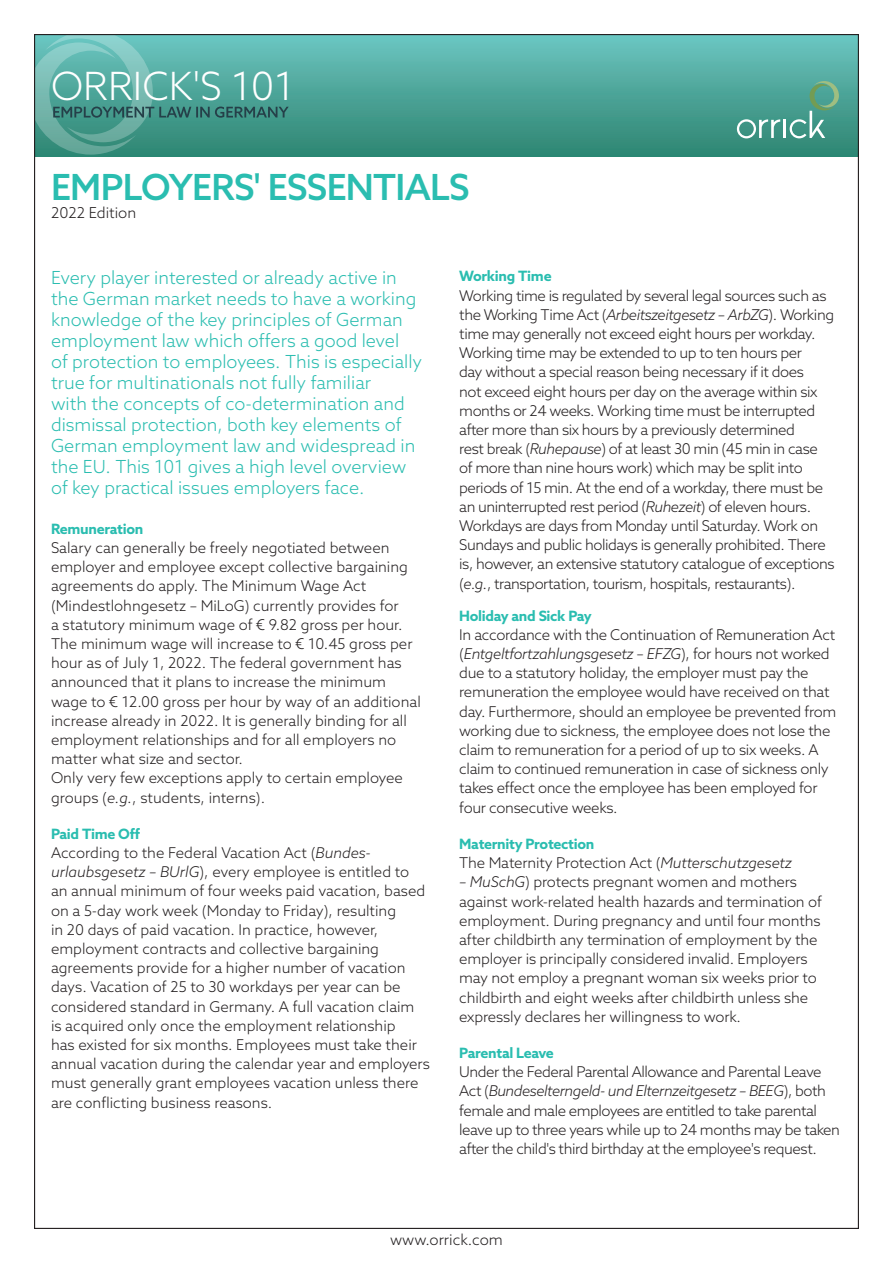
<style>
.page{position:relative;width:893px;height:1263px;background:#fff}
.page>*{position:absolute;margin:0;border:0;box-sizing:border-box;transform-origin:0 0}
.t1{font:300 39px "Azo Sans";color:#fff}
.t2{font:500 36px "Azo Sans";letter-spacing:-.02em;color:#2abdb0}
.t3{font:300 18px/21px "Azo Sans";color:#2abdb0}
.t4{font:300 15px "Azo Sans";color:#231f20}
.t5{font:300 14.85px/19.2px "Azo Sans";letter-spacing:-.02em;color:#231f20}
.t6{font:300 14.85px/19.2px "Azo Sans";color:#231f20}
.t7{font:700 14.25px "Azo Sans";letter-spacing:-.02em;color:#2abdb0}
.s1{font-style:italic}
</style>
<div class="page">
<div style="left:34px;top:34px;width:825px;height:123px;background:linear-gradient(to bottom,#6cc6c1,#2d8470)"></div>
<hr style="left:783px;top:120px;width:3px;height:18px;background:#fff">
<svg style="left:790px;top:81px;width:49px;height:57px;background:#5ca693"></svg>
<svg style="left:737px;top:119px;width:43px;height:19px"></svg>
<svg style="left:36px;top:36px;width:253px;height:119px;background:#52a59a"></svg>
<h1 class="t1" style="left:51px;top:61px;width:244px">ORRICK'S 101</h1>
<h2 class="t2" style="left:51px;top:164px;width:420px">EMPLOYERS' ESSENTIALS</h2>
<p class="t4" style="left:51px;top:203px;width:87px">2022 Edition</p>
<p class="t3" style="left:51px;top:267px;width:373px">Every player interested or already active in the German market needs to have a working knowledge of the key principles of German employment law which offers a good level<br>of protection to employees. This is especially true for multinationals not fully familiar<br>with the concepts of co-determination and dismissal protection, both key elements of German employment law and widespread in the EU. This 101 gives a high level overview of key practical issues employers face.</p>
<p class="t7" style="left:51px;top:519px;width:94px">Remuneration</p>
<p class="t6" style="left:51px;top:538px;width:371px">Salary can generally be freely negotiated between employer and employee except collective bargaining agreements do apply. The Minimum Wage Act (Mindestlohngesetz – MiLoG) currently provides for<br>a statutory minimum wage of € 9.82 gross per hour.<br>The minimum wage will increase to € 10.45 gross per hour as of July 1, 2022. The federal government has announced that it plans to increase the minimum wage to € 12.00 gross per hour by way of an additional increase already in 2022. It is generally binding for all employment relationships and for all employers no matter what size and sector.<br>Only very few exceptions apply to certain employee groups (<span class="s1">e.g.</span>, students, interns).</p>
<p class="t7" style="left:51px;top:824px;width:91px">Paid Time Off</p>
<p class="t6" style="left:51px;top:843px;width:381px">According to the Federal Vacation Act (<span class="s1">Bundes&shy;urlaubsgesetz – BUrlG</span>), every employee is entitled to<br>an annual minimum of four weeks paid vacation, based on a 5-day work week (Monday to Friday), resulting<br>in 20 days of paid vacation. In practice, however, employment contracts and collective bargaining agreements provide for a higher number of vacation days. Vacation of 25 to 30 workdays per year can be considered standard in Germany. A full vacation claim<br>is acquired only once the employment relationship<br>has existed for six months. Employees must take their annual vacation during the calendar year and employers must generally grant employees vacation unless there are conflicting business reasons.</p>
<p class="t7" style="left:459px;top:267px;width:94px">Working Time</p>
<p class="t5" style="left:459px;top:285px;width:377px">Working time is regulated by several legal sources such as the Working Time Act (<span class="s1">Arbeitszeitgesetz – ArbZG</span>). Working time may generally not exceed eight hours per workday.<br>Working time may be extended to up to ten hours per<br>day without a special reason being necessary if it does<br>not exceed eight hours per day on the average within six months or 24 weeks. Working time must be interrupted after more than six hours by a previously determined<br>rest break (<span class="s1">Ruhepause</span>) of at least 30 min (45 min in case of more than nine hours work) which may be split into periods of 15 min. At the end of a workday, there must be an uninterrupted rest period (<span class="s1">Ruhezeit</span>) of eleven hours.<br>Workdays are days from Monday until Saturday. Work on Sundays and public holidays is generally prohibited. There is, however, an extensive statutory catalogue of exceptions (<span class="s1">e.g.</span>, transportation, tourism, hospitals, restaurants).</p>
<p class="t7" style="left:459px;top:606px;width:134px">Holiday and Sick Pay</p>
<p class="t5" style="left:459px;top:625px;width:379px">In accordance with the Continuation of Remuneration Act (<span class="s1">Entgeltfortzahlungsgesetz – EFZG</span>), for hours not worked due to a statutory holiday, the employer must pay the remuneration the employee would have received on that day. Furthermore, should an employee be prevented from working due to sickness, the employee does not lose the claim to remuneration for a period of up to six weeks. A claim to continued remuneration in case of sickness only takes effect once the employee has been employed for four consecutive weeks.</p>
<p class="t7" style="left:459px;top:834px;width:137px">Maternity Protection</p>
<p class="t5" style="left:459px;top:853px;width:334px">The Maternity Protection Act (<span class="s1">Mutterschutzgesetz</span></p>
<p class="t5" style="left:459px;top:872px;width:364px"><span class="s1">– MuSchG</span>) protects pregnant women and mothers against work-related health hazards and termination of employment. During pregnancy and until four months after childbirth any termination of employment by the employer is principally considered invalid. Employers may not employ a pregnant woman six weeks prior to childbirth and eight weeks after childbirth unless she expressly declares her willingness to work.</p>
<p class="t7" style="left:459px;top:1043px;width:96px">Parental Leave</p>
<p class="t5" style="left:459px;top:1062px;width:382px">Under the Federal Parental Allowance and Parental Leave Act (<span class="s1">Bundeselterngeld- und Elternzeitgesetz – BEEG</span>), both female and male employees are entitled to take parental leave up to three years while up to 24 months may be taken after the child's third birthday at the employee's request.</p>
<p class="t4" style="left:390px;top:1230px;width:114px">www.orrick.com</p>
</div>
